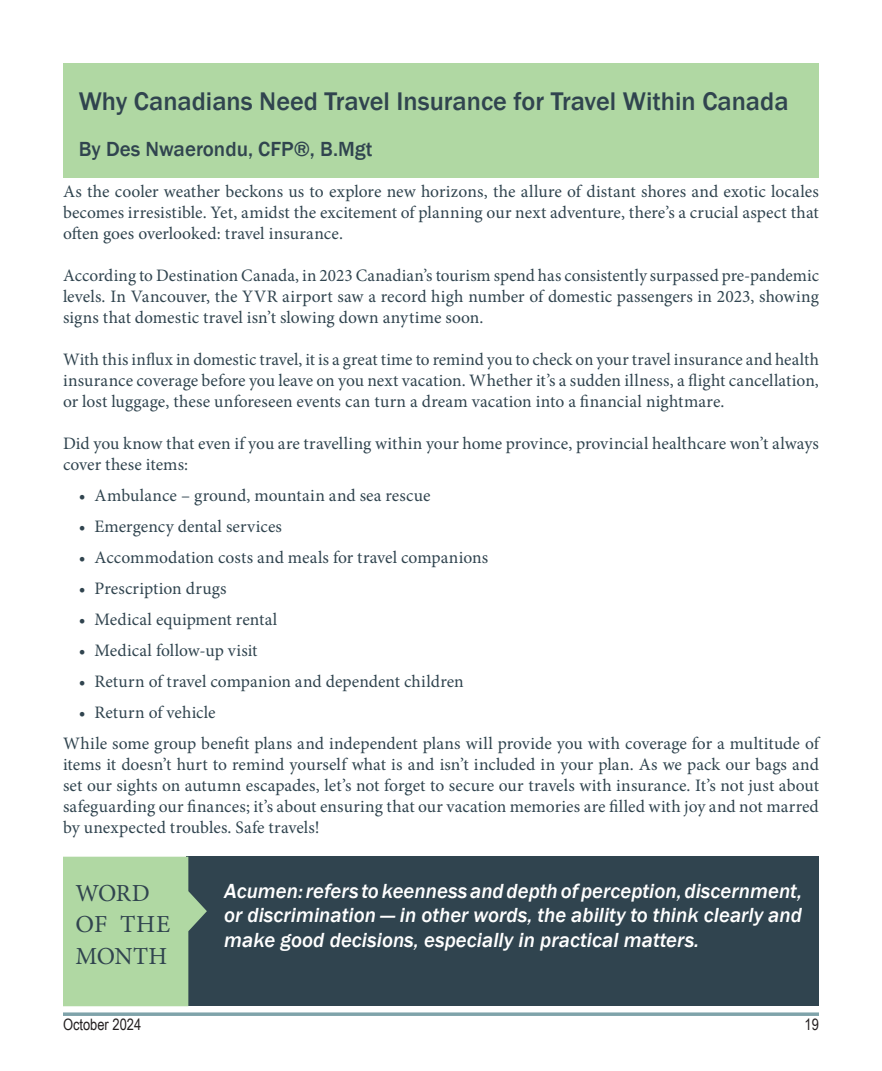
<style>
.page{position:relative;width:882px;height:1071px;background:#fff}
.page>*{position:absolute;margin:0;border:0;box-sizing:border-box;transform-origin:0 0}
.Subhead_Title{font:500 26.25px "Franklin Gothic";color:#30444f}
.Body_Text__Regular_-_Justify{font:24.5px/31.5px "Minion Pro";color:#30444f}
.Subhead_Title-2{font:italic 500 21px/24.5px "Franklin Gothic";color:#fff;text-align:justify}
.Subhead_Title-3{font:500 21px "Franklin Gothic";color:#30444f}
.Body_Text__Regular_-_Justify-2{font:17.5px/21px "Minion Pro";letter-spacing:.005em;color:#30444f;text-align:justify}
.t1{font:15.75px "Arial Narrow";color:#231f20}
</style>
<div class="page">
<div style="left:63px;top:63px;width:756px;height:115px;background:#b0d8a3"></div>
<div style="left:186px;top:857px;width:633px;height:149px;background:#30444f"></div>
<svg style="left:63px;top:857px;width:144px;height:149px;background:#a1c799"></svg>
<svg style="left:63px;top:1012px;width:756px;height:4px;background:#8eaeb4"></svg>
<p class="Subhead_Title" style="left:79px;top:86px;width:711px">Why Canadians Need Travel Insurance for Travel Within Canada</p>
<p class="Subhead_Title-3" style="left:79px;top:136px;width:295px">By Des Nwaerondu, CFP®, B.Mgt</p>
<p class="Body_Text__Regular_-_Justify-2" style="left:63px;top:181px;width:757px">As the cooler weather beckons us to explore new horizons, the allure of distant shores and exotic locales becomes irresistible. Yet, amidst the excitement of planning our next adventure, there’s a crucial aspect that often goes overlooked: travel insurance.</p>
<p class="Body_Text__Regular_-_Justify-2" style="left:63px;top:265px;width:758px">According to Destination Canada, in 2023 Canadian’s tourism spend has consistently surpassed pre-pandemic levels. In Vancouver, the YVR airport saw a record high number of domestic passengers in 2023, showing signs that domestic travel isn’t slowing down anytime soon.</p>
<p class="Body_Text__Regular_-_Justify-2" style="left:63px;top:349px;width:758px">With this influx in domestic travel, it is a great time to remind you to check on your travel insurance and health insurance coverage before you leave on you next vacation. Whether it’s a sudden illness, a flight cancellation, or lost luggage, these unforeseen events can turn a dream vacation into a financial nightmare.</p>
<p class="Body_Text__Regular_-_Justify-2" style="left:63px;top:433px;width:758px">Did you know that even if you are travelling within your home province, provincial healthcare won’t always cover these items:</p>
<p class="Body_Text__Regular_-_Justify-2" style="left:79px;top:485px;width:353px">• Ambulance – ground, mountain and sea rescue</p>
<p class="Body_Text__Regular_-_Justify-2" style="left:79px;top:516px;width:205px">• Emergency dental services</p>
<p class="Body_Text__Regular_-_Justify-2" style="left:79px;top:547px;width:411px">• Accommodation costs and meals for travel companions</p>
<p class="Body_Text__Regular_-_Justify-2" style="left:79px;top:578px;width:149px">• Prescription drugs</p>
<p class="Body_Text__Regular_-_Justify-2" style="left:79px;top:609px;width:200px">• Medical equipment rental</p>
<p class="Body_Text__Regular_-_Justify-2" style="left:79px;top:640px;width:180px">• Medical follow-up visit</p>
<p class="Body_Text__Regular_-_Justify-2" style="left:79px;top:671px;width:387px">• Return of travel companion and dependent children</p>
<p class="Body_Text__Regular_-_Justify-2" style="left:79px;top:702px;width:138px">• Return of vehicle</p>
<p class="Body_Text__Regular_-_Justify-2" style="left:63px;top:733px;width:758px">While some group benefit plans and independent plans will provide you with coverage for a multitude of items it doesn’t hurt to remind yourself what is and isn’t included in your plan. As we pack our bags and set our sights on autumn escapades, let’s not forget to secure our travels with insurance. It’s not just about safeguarding our finances; it’s about ensuring that our vacation memories are filled with joy and not marred by unexpected troubles. Safe travels!</p>
<p class="Body_Text__Regular_-_Justify" style="left:76px;top:877px;width:96px">WORD<br>OF THE<br>MONTH</p>
<p class="Subhead_Title-2" style="left:224px;top:879px;width:579px">Acumen: refers to keenness and depth of perception, discernment, or discrimination — in other words, the ability to think clearly and make good decisions, especially in practical matters.</p>
<p class="t1" style="left:63px;top:1013px;width:80px">October 2024</p>
<p class="t1" style="left:805px;top:1013px;width:16px">19</p>
</div>
